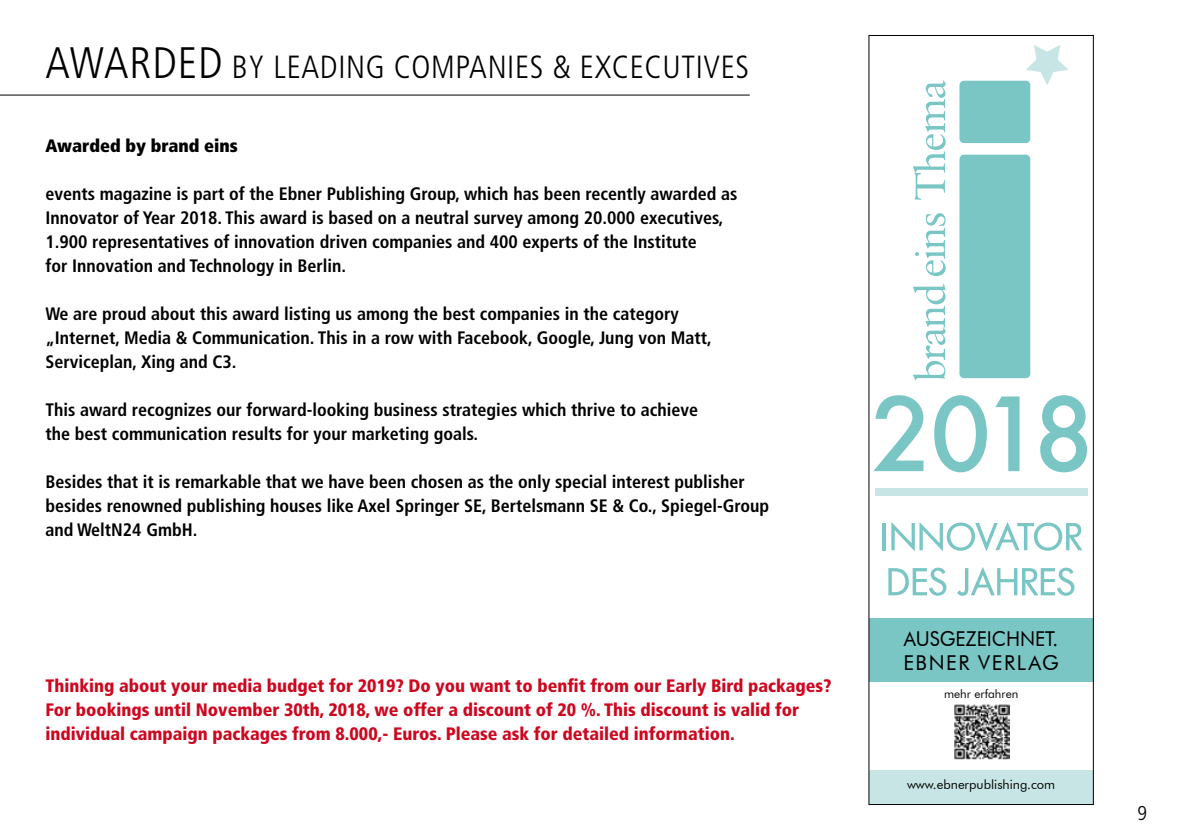
<style>
.page{position:relative;width:1191px;height:840px;background:#fff}
.page>*{position:absolute;margin:0;border:0;box-sizing:border-box;transform-origin:0 0}
.t1{font:300 condensed 32px "Frutiger";letter-spacing:.02em;color:#000}
.t2{font:20.4px/24.6px "Futura BT";color:#000;scale:.95 1}
.t3{font:300 condensed 20px "Frutiger";color:#000}
.t4{font:700 condensed 18px/24px "Frutiger";color:#000}
.t5{font:900 condensed 18px/24px "Frutiger";color:#cd071e}
.t6{font:900 condensed 18px "Frutiger";color:#000}
.t7{font:13px "Futura BT";color:#000}
.t8{font:11.8px "Futura BT";color:#000}
.s1{font-size:44px}
</style>
<div class="page">
<hr style="left:0;top:95px;width:749px;height:1px;background:#000">
<div style="left:869px;top:770px;width:224px;height:34px;background:#c6e5e4"></div>
<div style="left:869px;top:618px;width:224px;height:63px;background:#7ac6c5"></div>
<img style="left:954px;top:704px;width:55px;height:55px">
<svg style="left:873px;top:395px;width:50px;height:76px"></svg>
<svg style="left:934px;top:395px;width:53px;height:77px"></svg>
<svg style="left:995px;top:396px;width:24px;height:75px"></svg>
<svg style="left:1040px;top:395px;width:47px;height:77px"></svg>
<div style="left:875px;top:488px;width:212px;height:7px;background:#c6e5e4"></div>
<svg style="left:1025px;top:45px;width:43px;height:40px"></svg>
<svg style="left:913px;top:283px;width:32px;height:97px"></svg>
<svg style="left:915px;top:213px;width:30px;height:63px"></svg>
<svg style="left:913px;top:80px;width:32px;height:120px"></svg>
<hr style="left:882px;top:522px;width:4px;height:28px;background:#7ac6c5">
<svg style="left:891px;top:522px;width:191px;height:28px"></svg>
<svg style="left:888px;top:567px;width:58px;height:28px"></svg>
<svg style="left:957px;top:567px;width:117px;height:28px"></svg>
<div style="left:959px;top:81px;width:71px;height:62px;background:#7ac6c5;border-radius:4px"></div>
<div style="left:959px;top:154px;width:71px;height:224px;background:#7ac6c5;border-radius:4px"></div>
<h1 class="t1" style="left:45px;top:54px;width:705px"><span class="s1">AWARDED</span> BY LEADING COMPANIES &amp; EXCECUTIVES</h1>
<p class="t6" style="left:45px;top:138px;width:194px">Awarded by brand eins</p>
<p class="t4" style="left:45px;top:183px;width:693px">events magazine is part of the Ebner Publishing Group, which has been recently awarded as Innovator of Year 2018. This award is based on a neutral survey among 20.000 executives, 1.900 representatives of innovation driven companies and 400 experts of the Institute<br>for Innovation and Technology in Berlin.</p>
<p class="t4" style="left:45px;top:303px;width:668px">We are proud about this award listing us among the best companies in the category „Internet, Media &amp; Communication. This in a row with Facebook, Google, Jung von Matt,<br>Serviceplan, Xing and C3.</p>
<p class="t4" style="left:45px;top:399px;width:654px">This award recognizes our forward-looking business strategies which thrive to achieve the best communication results for your marketing goals.</p>
<p class="t4" style="left:45px;top:471px;width:725px">Besides that it is remarkable that we have been chosen as the only special interest publisher besides renowned publishing houses like Axel Springer SE, Bertelsmann SE &amp; Co., Spiegel-Group and WeltN24 GmbH.</p>
<p class="t5" style="left:45px;top:674px;width:787px">Thinking about your media budget for 2019? Do you want to benit from our Early Bird packages?<br>For bookings until November 30th, 2018, we offer a discount of 20 %. This discount is valid for individual campaign packages from 8.000,- Euros. Please ask for detailed information.</p>
<p class="t2" style="left:903px;top:627px;width:165px">AUSGEZEICHNET.<br>EBNER VERLAG</p>
<p class="t8" style="left:944px;top:688px;width:76px">mehr erfahren</p>
<p class="t7" style="left:907px;top:778px;width:150px">www.ebnerpublishing.com</p>
<p class="t3" style="left:1137px;top:803px;width:11px">9</p>
</div>
